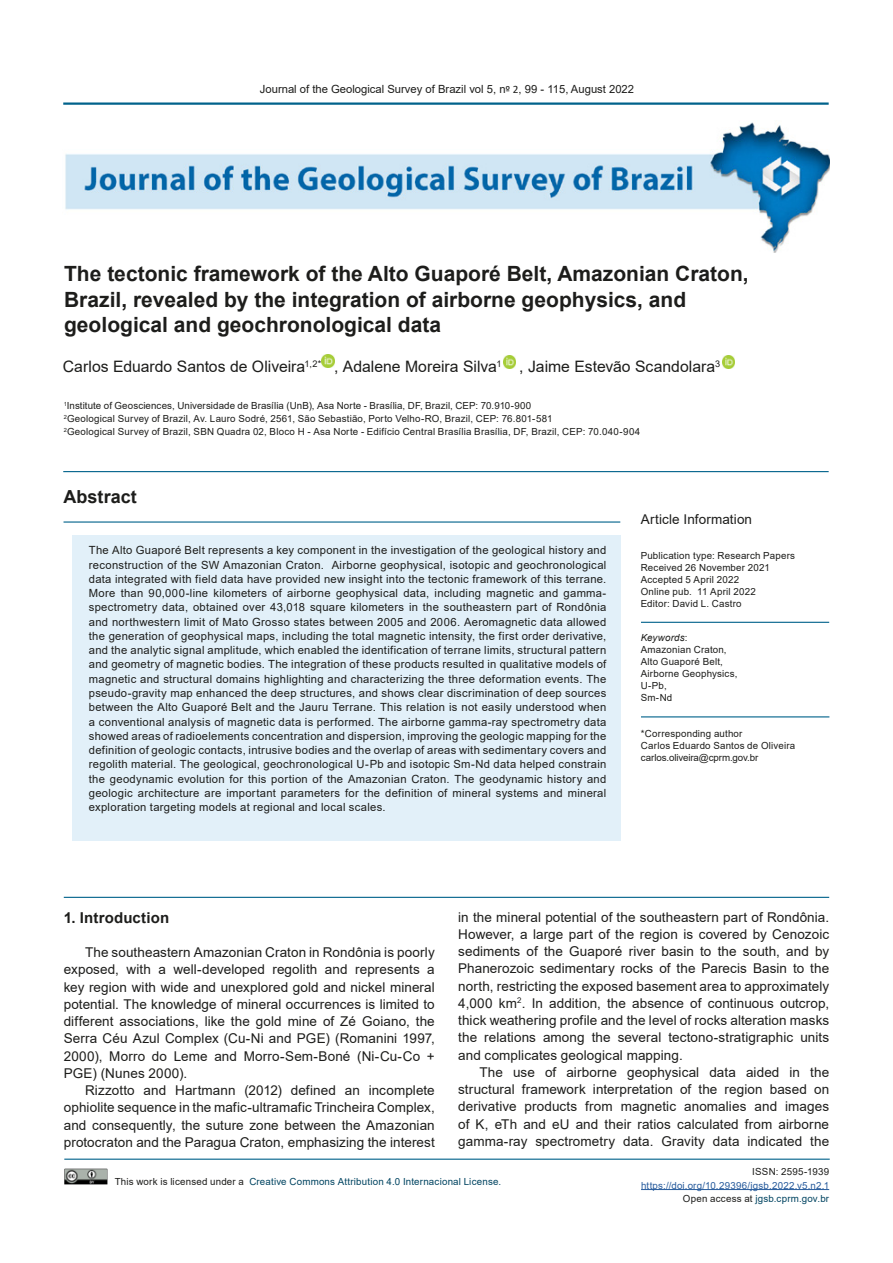
<style>
.page{position:relative;width:893px;height:1263px;background:#fff}
.page>*{position:absolute;margin:0;border:0;box-sizing:border-box;transform-origin:0 0}
.t1{font:700 21px/25.5px "Arial";color:#1d1d1b}
.t2{font:700 18px "Arial";letter-spacing:.005em;color:#1d1d1b}
.t3{font:15.75px "Arial";color:#1d1d1b}
.t4{font:700 15px "Arial";letter-spacing:.01em;color:#1d1d1b}
.t5{font:13.5px/17.2px "Arial";letter-spacing:.01em;color:#1d1d1b;text-align:justify}
.t6{font:11.25px/14.2px "Arial";color:#1d1d1b;text-align:justify}
.t7{font:9.75px/12px "Arial";letter-spacing:.02em;color:#1d1d1b}
.t8{font:9.75px "Arial";letter-spacing:.02em;color:#004461}
.t9{font:9.75px/13.4px "Arial";letter-spacing:.02em;color:#275b9c;text-align:right}
.s1{font-family:"Calibri"}
.s2{font-style:italic}
.s3{color:#1d1d1b}
.s4{color:#004461}
</style>
<div class="page">
<div style="left:72px;top:535px;width:548px;height:306px;background:#e2f0f9"></div>
<hr style="left:64px;top:1158px;width:766px;height:2px;background:#00628b">
<hr style="left:64px;top:521px;width:556px;height:2px;background:#00628b">
<hr style="left:63px;top:471px;width:766px;height:1px;background:#00628b">
<hr style="left:641px;top:622px;width:188px;height:1px;background:#00628b">
<hr style="left:641px;top:716px;width:188px;height:1px;background:#00628b">
<hr style="left:641px;top:1189px;width:188px;height:1px;background:#275b9c">
<img style="left:64px;top:1168px;width:44px;height:16px">
<hr style="left:63px;top:102px;width:766px;height:3px;background:#00628b">
<svg style="left:722px;top:355px;width:13px;height:13px"></svg>
<svg style="left:503px;top:355px;width:13px;height:13px"></svg>
<svg style="left:322px;top:354px;width:13px;height:13px"></svg>
<img style="left:65px;top:122px;width:765px;height:130px">
<hr style="left:64px;top:897px;width:765px;height:1px;background:#00628b">
<p class="t6" style="left:260px;top:82px;width:376px">Journal of the Geological Survey of Brazil vol 5, n<span class="s1">º 2</span>, 99 - 115, August 2022</p>
<h1 class="t1" style="left:64px;top:262px;width:686px">The tectonic framework of the Alto Guaporé Belt, Amazonian Craton,<br>Brazil, revealed by the integration of airborne geophysics, and geological and geochronological data</h1>
<h3 class="t3" style="left:63px;top:356px;width:659px">Carlos Eduardo Santos de Oliveira<sup>1,2*</sup> , Adalene Moreira Silva<sup>1</sup> , Jaime Estevão Scandolara<sup>3</sup></h3>
<p class="t7" style="left:64px;top:400px;width:578px;line-height:12.8px"><sup>1</sup>Institute of Geosciences, Universidade de Brasília (UnB), Asa Norte - Brasília, DF, Brazil, CEP: 70.910-900<br><sup>2</sup>Geological Survey of Brazil, Av. Lauro Sodré, 2561, São Sebastião, Porto Velho-RO, Brazil, CEP: 76.801-581<br><sup>2</sup>Geological Survey of Brazil, SBN Quadra 02, Bloco H - Asa Norte - Edifício Central Brasília Brasília, DF, Brazil, CEP: 70.040-904</p>
<h2 class="t2" style="left:63px;top:484px;width:75px">Abstract</h2>
<p class="t6" style="left:89px;top:543px;width:519px">The Alto Guaporé Belt represents a key component in the investigation of the geological history and reconstruction of the SW Amazonian Craton. Airborne geophysical, isotopic and geochronological data integrated with field data have provided new insight into the tectonic framework of this terrane.<br>More than 90,000-line kilometers of airborne geophysical data, including magnetic and gamma&shy;spectrometry data, obtained over 43,018 square kilometers in the southeastern part of Rondônia and northwestern limit of Mato Grosso states between 2005 and 2006. Aeromagnetic data allowed the generation of geophysical maps, including the total magnetic intensity, the first order derivative, and the analytic signal amplitude, which enabled the identification of terrane limits, structural pattern and geometry of magnetic bodies. The integration of these products resulted in qualitative models of magnetic and structural domains highlighting and characterizing the three deformation events. The pseudo-gravity map enhanced the deep structures, and shows clear discrimination of deep sources between the Alto Guaporé Belt and the Jauru Terrane. This relation is not easily understood when a conventional analysis of magnetic data is performed. The airborne gamma-ray spectrometry data showed areas of radioelements concentration and dispersion, improving the geologic mapping for the definition of geologic contacts, intrusive bodies and the overlap of areas with sedimentary covers and regolith material. The geological, geochronological U-Pb and isotopic Sm-Nd data helped constrain the geodynamic evolution for this portion of the Amazonian Craton. The geodynamic history and geologic architecture are important parameters for the definition of mineral systems and mineral exploration targeting models at regional and local scales.</p>
<p class="t5" style="left:641px;top:510px;width:113px">Article Information</p>
<p class="t7" style="left:641px;top:550px;width:156px">Publication type: Research Papers<br>Received 26 November 2021<br>Accepted 5 April 2022<br>Online pub. 11 April 2022<br>Editor: David L. Castro</p>
<p class="t7" style="left:641px;top:632px;width:98px"><span class="s2">Keywords</span>:<br>Amazonian Craton,<br>Alto Guaporé Belt,<br>Airborne Geophysics,<br>U-Pb,<br>Sm-Nd</p>
<p class="t7" style="left:641px;top:727px;width:156px">*Corresponding author<br>Carlos Eduardo Santos de Oliveira carlos.oliveira@cprm.gov.br</p>
<h3 class="t4" style="left:64px;top:907px;width:107px">1. Introduction</h3>
<p class="t5" style="left:64px;top:944px;width:373px;text-indent:21px">The southeastern Amazonian Craton in Rondônia is poorly exposed, with a well-developed regolith and represents a key region with wide and unexplored gold and nickel mineral potential. The knowledge of mineral occurrences is limited to different associations, like the gold mine of Zé Goiano, the Serra Céu Azul Complex (Cu-Ni and PGE) (Romanini 1997, 2000), Morro do Leme and Morro-Sem-Boné (Ni-Cu-Co + PGE) (Nunes 2000).</p>
<p class="t5" style="left:64px;top:1082px;width:372px;text-indent:21px">Rizzotto and Hartmann (2012) defined an incomplete ophiolite sequence in the mafic-ultramafic Trincheira Complex, and consequently, the suture zone between the Amazonian protocraton and the Paragua Craton, emphasizing the interest</p>
<p class="t5" style="left:458px;top:908px;width:373px">in the mineral potential of the southeastern part of Rondônia.<br>However, a large part of the region is covered by Cenozoic sediments of the Guaporé river basin to the south, and by Phanerozoic sedimentary rocks of the Parecis Basin to the north, restricting the exposed basement area to approximately 4,000 km<sup>2</sup>. In addition, the absence of continuous outcrop, thick weathering profile and the level of rocks alteration masks the relations among the several tectono-stratigraphic units and complicates geological mapping.</p>
<p class="t5" style="left:458px;top:1063px;width:373px;text-indent:21px">The use of airborne geophysical data aided in the structural framework interpretation of the region based on derivative products from magnetic anomalies and images of K, eTh and eU and their ratios calculated from airborne gamma-ray spectrometry data. Gravity data indicated the</p>
<p class="t8" style="left:115px;top:1175px;width:388px"><span class="s3">This work is licensed under a</span> Creative Commons Attribution 4.0 Internacional License.</p>
<p class="t7" style="left:752px;top:1166px;width:78px">ISSN: 2595-1939</p>
<p class="t9" style="left:641px;top:1178px;width:190px">https://doi.org/10.29396/jgsb.2022.v5.n2.1<br><span class="s3">Open access at</span> <span class="s4">jgsb.cprm.gov.br</span></p>
</div>
